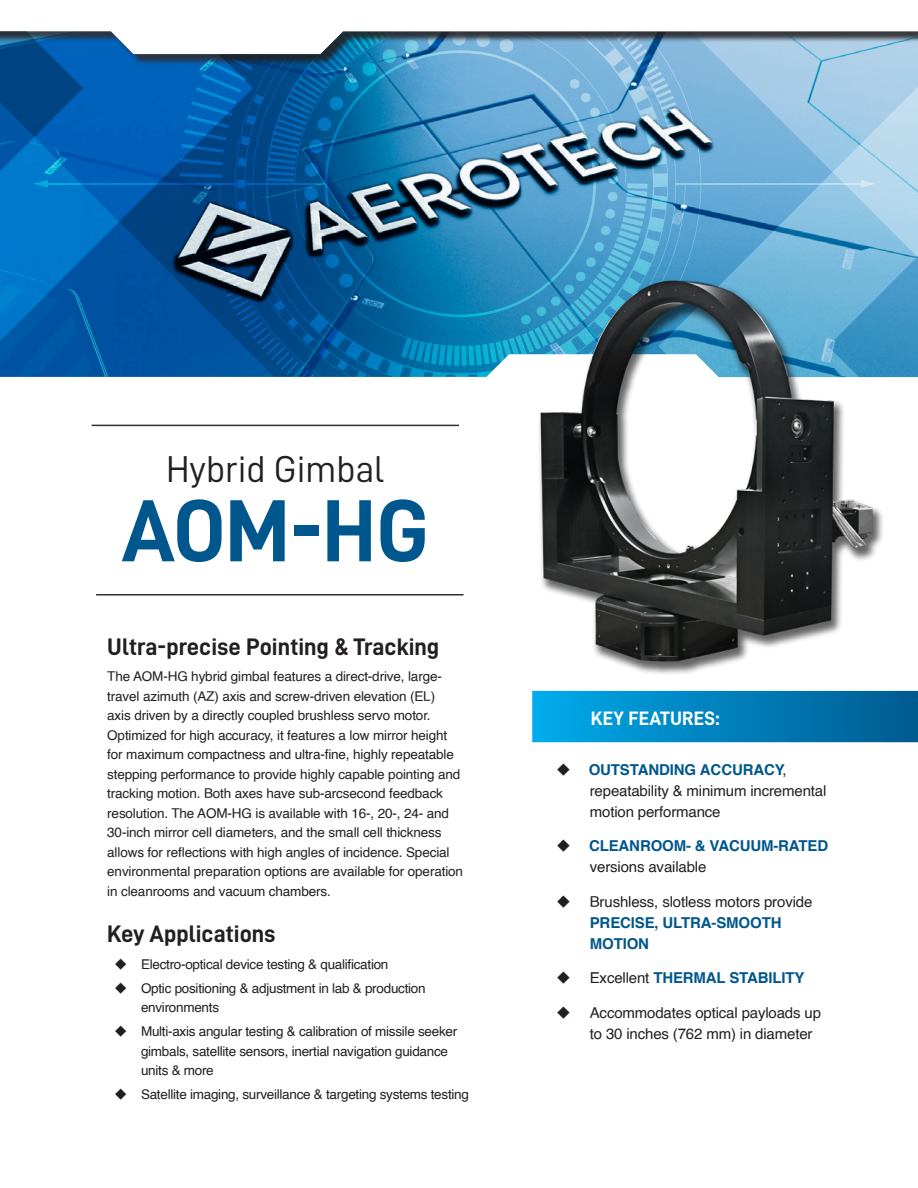
<style>
.page{position:relative;width:918px;height:1188px;background:#fff}
.page>*{position:absolute;margin:0;border:0;box-sizing:border-box;transform-origin:0 0}
.TITLE-Product_Name{font:88.5px "D DIN Bold";color:#00578d}
.TITLE-Product_Description{font:37.5px "D DIN";color:#231f20}
.Paragraph_Title{font:24px "D DIN Bold";color:#231f20}
.Key_Features{font:19.5px "D DIN Bold";letter-spacing:.01em;color:#fff}
.t1{font:15px/21px "Helvetica";letter-spacing:-.01em;color:#231f20}
.t2{font:700 15px/21px "Helvetica";letter-spacing:-.01em;color:#00578d}
.Body_Copy{font:13.5px/19.5px "Helvetica";letter-spacing:-.01em;color:#231f20}
.s1{font-weight:700;color:#00578d}
.s2{font-weight:400;color:#231f20}
</style>
<div class="page">
<svg style="left:302px;top:65px;width:325px;height:289px;background:#4184ad"></svg>
<hr style="left:45px;top:183px;width:281px;height:1px;background:#fff">
<svg style="left:302px;top:65px;width:156px;height:117px;background:#1e7bb0"></svg>
<svg style="left:627px;top:65px;width:291px;height:289px;background:#82b7d9"></svg>
<svg style="left:255px;top:354px;width:663px;height:73px"></svg>
<div style="left:0;top:0;width:918px;height:65px;background:#231f20;opacity:.85"></div>
<svg style="left:302px;top:0;width:616px;height:54px"></svg>
<div style="left:532px;top:691px;width:386px;height:51px;background:linear-gradient(to right,#00aaeb,#005a90)"></div>
<svg style="left:255px;top:0;width:47px;height:405px"></svg>
<svg style="left:0;top:0;width:255px;height:427px"></svg>
<hr style="left:96px;top:594px;width:367px;height:2px;background:#312f30">
<hr style="left:92px;top:425px;width:367px;height:1px;background:#312f30">
<div style="left:481px;top:388px;width:437px;height:263px;background:#fff"></div>
<img style="left:435px;top:244px;width:464px;height:430px">
<p class="TITLE-Product_Description" style="left:166px;top:448px;width:220px">Hybrid Gimbal</p>
<p class="TITLE-Product_Name" style="left:121px;top:482px;width:309px">AOM-HG</p>
<p class="Paragraph_Title" style="left:107px;top:633px;width:334px">Ultra-precise Pointing &amp; Tracking</p>
<p class="Body_Copy" style="left:107px;top:667px;width:357px">The AOM-HG hybrid gimbal features a direct-drive, large&shy;travel azimuth (AZ) axis and screw-driven elevation (EL)<br>axis driven by a directly coupled brushless servo motor.<br>Optimized for high accuracy, it features a low mirror height for maximum compactness and ultra-fine, highly repeatable stepping performance to provide highly capable pointing and tracking motion. Both axes have sub-arcsecond feedback resolution. The AOM-HG is available with 16-, 20-, 24- and 30-inch mirror cell diameters, and the small cell thickness allows for reflections with high angles of incidence. Special environmental preparation options are available for operation in cleanrooms and vacuum chambers.</p>
<p class="Paragraph_Title" style="left:107px;top:921px;width:170px">Key Applications</p>
<p class="Body_Copy" style="left:141px;top:954px;width:249px">Electro-optical device testing &amp; qualification</p>
<p class="Body_Copy" style="left:141px;top:979px;width:286px">Optic positioning &amp; adjustment in lab &amp; production environments</p>
<p class="Body_Copy" style="left:141px;top:1022px;width:318px">Multi-axis angular testing &amp; calibration of missile seeker gimbals, satellite sensors, inertial navigation guidance units &amp; more</p>
<p class="Body_Copy" style="left:141px;top:1085px;width:329px">Satellite imaging, surveillance &amp; targeting systems testing</p>
<p class="Key_Features" style="left:591px;top:707px;width:130px">KEY FEATURES:</p>
<p class="t1" style="left:589px;top:759px;width:239px"><span class="s1">OUTSTANDING ACCURACY</span>, repeatability &amp; minimum incremental motion performance</p>
<p class="t2" style="left:589px;top:836px;width:241px">CLEANROOM- &amp; VACUUM-RATED <span class="s2">versions available</span></p>
<p class="t1" style="left:590px;top:891px;width:224px">Brushless, slotless motors provide<br><span class="s1">PRECISE, ULTRA-SMOOTH<br>MOTION</span></p>
<p class="t2" style="left:590px;top:968px;width:216px"><span class="s2">Excellent</span> THERMAL STABILITY</p>
<p class="t1" style="left:590px;top:1002px;width:233px">Accommodates optical payloads up to 30 inches (762 mm) in diameter</p>
</div>
